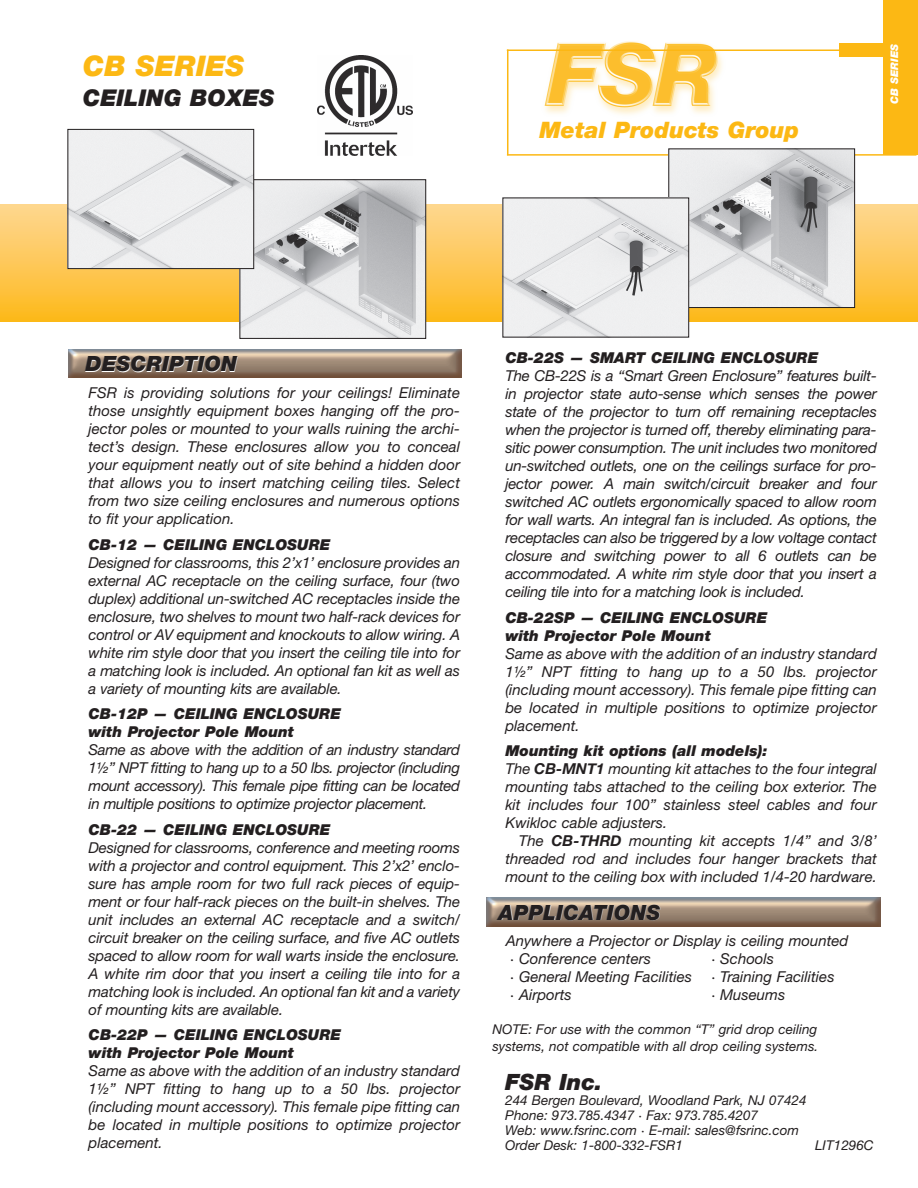
<style>
.page{position:relative;width:918px;height:1188px;background:#fff}
.page>*{position:absolute;margin:0;border:0;box-sizing:border-box;transform-origin:0 0}
.t1{font:italic 900 28.5px "Helvetica Neue";color:#fcb814}
.t2{font:italic 900 23.1px "Helvetica Neue";color:#231f20}
.t3{font:italic 900 22.65px "Helvetica Neue";color:#fcb814}
.t4{font:italic 900 22.5px "Helvetica Neue";color:#231f20}
.t5{font:italic 900 21px "Helvetica Neue";color:#231f20}
.t6{font:italic 15px/18px "Helvetica Neue";color:#231f20;text-align:justify}
.t7{font:italic 900 15px/18px "Helvetica Neue";color:#231f20}
.t8{font:italic 13.5px/15px "Helvetica Neue";color:#231f20}
.t9{font:italic 900 10.5px "Helvetica Neue";color:#fff}
.s1{font-weight:900}
.s2{font-weight:700}
</style>
<div class="page">
<div style="left:0;top:205px;width:918px;height:117px;background:linear-gradient(to bottom,#fcd591,#fcb81c)"></div>
<hr style="left:507px;top:50px;width:354px;height:1px;background:#fcb814">
<div style="left:840px;top:43px;width:44px;height:14px;background:#fcb814"></div>
<img style="left:535px;top:41px;width:205px;height:74px">
<hr style="left:507px;top:50px;width:1px;height:105px;background:#fcb814">
<hr style="left:507px;top:154px;width:410px;height:2px;background:#fcb814">
<div style="left:883px;top:0;width:35px;height:155px;background:#fcb814"></div>
<img style="left:68px;top:349px;width:394px;height:29px">
<img style="left:487px;top:898px;width:393px;height:28px">
<img style="left:670px;top:150px;width:183px;height:156px">
<div style="left:668px;top:148px;width:187px;height:160px;border:1px solid #231f20"></div>
<img style="left:242px;top:181px;width:182px;height:156px">
<div style="left:240px;top:179px;width:186px;height:160px;border:1px solid #231f20"></div>
<img style="left:70px;top:131px;width:182px;height:136px">
<div style="left:68px;top:129px;width:186px;height:140px;border:1px solid #231f20"></div>
<img style="left:504px;top:200px;width:183px;height:136px">
<img style="left:318px;top:56px;width:95px;height:100px">
<h1 class="t1" style="left:83px;top:56px;width:163px">CB SERIES</h1>
<h2 class="t2" style="left:83px;top:90px;width:193px">CEILING BOXES</h2>
<h3 class="t3" style="left:539px;top:121px;width:261px">Metal Products Group</h3>
<p class="t9" style="left:891px;top:104px;width:61px;rotate:-90deg">CB SERIES</p>
<h3 class="t5" style="left:86px;top:356px;width:153px">DESCRIPTION</h3>
<p class="t6" style="left:89px;top:386px;width:373px">FSR is providing solutions for your ceilings! Eliminate those unsightly equipment boxes hanging off the pro&shy;jector poles or mounted to your walls ruining the archi&shy;tect’s design. These enclosures allow you to conceal your equipment neatly out of site behind a hidden door that allows you to insert matching ceiling tiles. Select from two size ceiling enclosures and numerous options to fit your application.</p>
<p class="t7" style="left:89px;top:537px;width:243px">CB-12 — CEILING ENCLOSURE</p>
<p class="t6" style="left:89px;top:555px;width:373px">Designed for classrooms, this 2’x1’ enclosure provides an external AC receptacle on the ceiling surface, four (two duplex) additional un-switched AC receptacles inside the enclosure, two shelves to mount two half-rack devices for control or AV equipment and knockouts to allow wiring. A white rim style door that you insert the ceiling tile into for a matching look is included. An optional fan kit as well as a variety of mounting kits are available.</p>
<p class="t7" style="left:89px;top:706px;width:254px">CB-12P — CEILING ENCLOSURE with Projector Pole Mount</p>
<p class="t6" style="left:89px;top:743px;width:373px">Same as above with the addition of an industry standard 1½” NPT fitting to hang up to a 50 lbs. projector (including mount accessory). This female pipe fitting can be located in multiple positions to optimize projector placement.</p>
<p class="t7" style="left:89px;top:822px;width:243px">CB-22 — CEILING ENCLOSURE</p>
<p class="t6" style="left:89px;top:840px;width:373px">Designed for classrooms, conference and meeting rooms with a projector and control equipment. This 2’x2’ enclo&shy;sure has ample room for two full rack pieces of equip&shy;ment or four half-rack pieces on the built-in shelves. The unit includes an external AC receptacle and a switch/ circuit breaker on the ceiling surface, and five AC outlets spaced to allow room for wall warts inside the enclosure.<br>A white rim door that you insert a ceiling tile into for a matching look is included. An optional fan kit and a variety of mounting kits are available.</p>
<p class="t7" style="left:89px;top:1027px;width:254px">CB-22P — CEILING ENCLOSURE with Projector Pole Mount</p>
<p class="t6" style="left:89px;top:1064px;width:373px">Same as above with the addition of an industry standard 1½” NPT fitting to hang up to a 50 lbs. projector (including mount accessory). This female pipe fitting can be located in multiple positions to optimize projector placement.</p>
<p class="t7" style="left:505px;top:350px;width:314px">CB-22S — SMART CEILING ENCLOSURE</p>
<p class="t6" style="left:505px;top:368px;width:373px">The CB-22S is a “Smart Green Enclosure” features built&shy;in projector state auto-sense which senses the power state of the projector to turn off remaining receptacles when the projector is turned off, thereby eliminating para&shy;sitic power consumption. The unit includes two monitored un-switched outlets, one on the ceilings surface for pro&shy;jector power. A main switch/circuit breaker and four switched AC outlets ergonomically spaced to allow room for wall warts. An integral fan is included. As options, the receptacles can also be triggered by a low voltage contact closure and switching power to all 6 outlets can be accommodated. A white rim style door that you insert a ceiling tile into for a matching look is included.</p>
<p class="t7" style="left:505px;top:610px;width:263px">CB-22SP — CEILING ENCLOSURE with Projector Pole Mount</p>
<p class="t6" style="left:505px;top:646px;width:373px">Same as above with the addition of an industry standard 1½” NPT fitting to hang up to a 50 lbs. projector (including mount accessory). This female pipe fitting can be located in multiple positions to optimize projector placement.</p>
<p class="t6" style="left:505px;top:743px;width:373px;text-align:left"><span class="s1">Mounting kit options (all models):<br></span>The <span class="s2">CB-MNT1</span> mounting kit attaches to the four integral mounting tabs attached to the ceiling box exterior. The kit includes four 100” stainless steel cables and four Kwikloc cable adjusters.</p>
<p class="t6" style="left:505px;top:833px;width:373px;text-indent:13px">The <span class="s2">CB-THRD</span> mounting kit accepts 1/4” and 3/8’ threaded rod and includes four hanger brackets that mount to the ceiling box with included 1/4-20 hardware.</p>
<h3 class="t5" style="left:499px;top:905px;width:163px">APPLICATIONS</h3>
<p class="t6" style="left:510px;top:933px;width:340px;text-indent:-5px">Anywhere a Projector or Display is ceiling mounted · Conference centers</p>
<p class="t6" style="left:712px;top:951px;width:64px">· Schools</p>
<p class="t6" style="left:510px;top:969px;width:183px">· General Meeting Facilities</p>
<p class="t6" style="left:712px;top:969px;width:125px">· Training Facilities</p>
<p class="t6" style="left:510px;top:987px;width:63px">· Airports</p>
<p class="t6" style="left:712px;top:987px;width:75px">· Museums</p>
<p class="t8" style="left:492px;top:1022px;width:327px;line-height:16.5px">NOTE: For use with the common “T” grid drop ceiling systems, not compatible with all drop ceiling systems.</p>
<h3 class="t4" style="left:505px;top:1074px;width:99px">FSR Inc.</h3>
<p class="t8" style="left:505px;top:1094px;width:303px">244 Bergen Boulevard, Woodland Park, NJ 07424<br>Phone: 973.785.4347 · Fax: 973.785.4207<br>Web: www.fsrinc.com · E-mail: sales@fsrinc.com Order Desk: 1-800-332-FSR1</p>
<p class="t8" style="left:815px;top:1139px;width:60px">LIT1296C</p>
</div>
